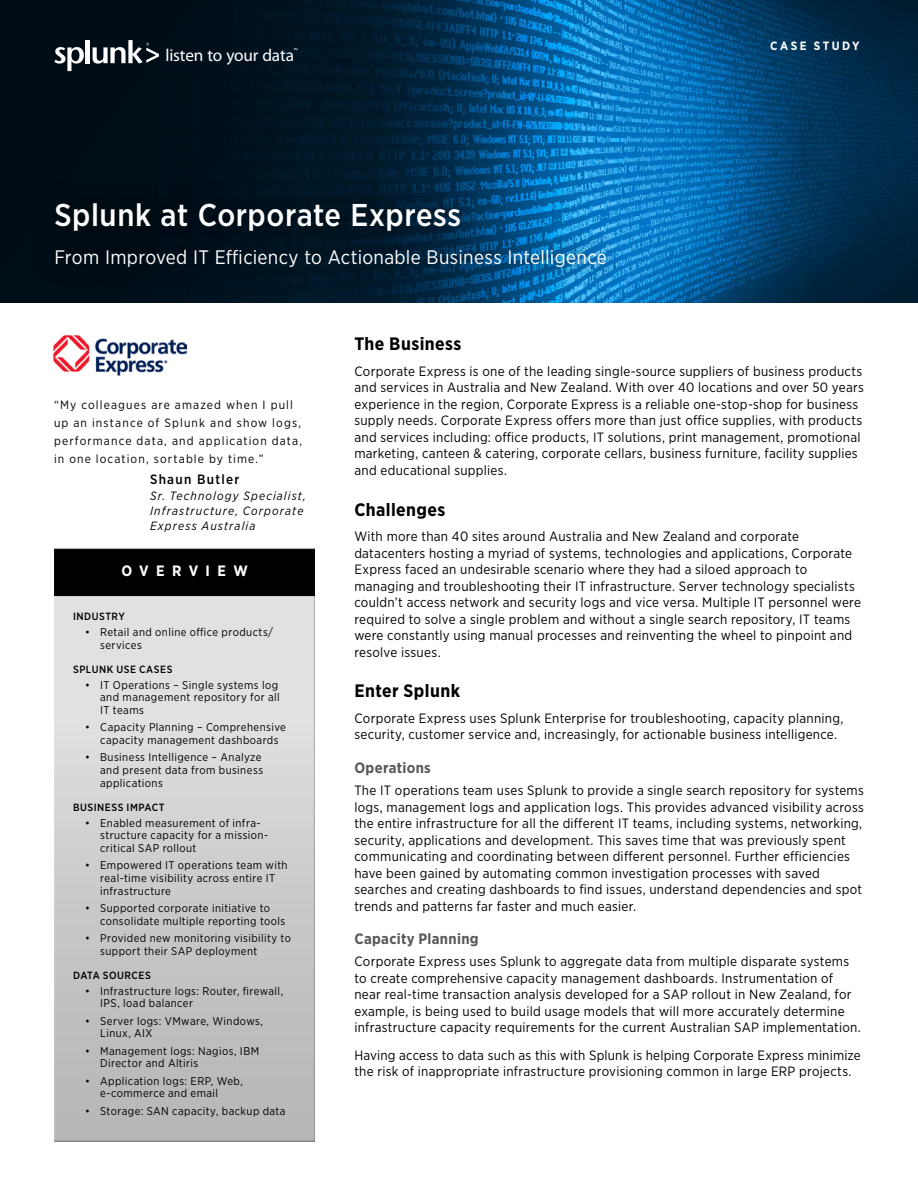
<style>
.page{position:relative;width:918px;height:1188px;background:#fff}
.page>*{position:absolute;margin:0;border:0;box-sizing:border-box;transform-origin:0 0}
.t1{font:500 31.5px "Gotham Narrow";letter-spacing:.02em;color:#fff}
.t2{font:19.5px "Gotham Narrow";letter-spacing:.015em;color:#fff}
.Body_Heading{font:700 18px "Gotham Narrow";letter-spacing:.025em;color:#000}
.t3{font:17.25px "Myriad Pro";letter-spacing:-.01em;color:#fff}
.Body_Heading_2{font:700 15px "Gotham Narrow";letter-spacing:.02em;color:#58595b}
.Highlights_Box_-_Hea{font:700 15px "Gotham Narrow";letter-spacing:.49em;color:#fff}
.Body_Copy{font:13.5px/16.5px "Gotham Narrow";letter-spacing:.02em;color:#000}
.small_quote_attribut{font:500 13.5px "Gotham Narrow";letter-spacing:.095em;color:#000}
.Pull_Quote_-_Quote{font:12px/18px "Gotham Narrow";letter-spacing:.095em;color:#000}
.small_quote_attribut-2{font:italic 12px/15px "Gotham Narrow";letter-spacing:.095em;color:#000}
.t4{font:700 12px "Gotham Narrow";letter-spacing:.205em;color:#fff}
.t5{font:11.25px/12.8px "Gotham Narrow";letter-spacing:.035em;color:#000}
.Highlights_Box_-_INB{font:500 10.5px "Gotham Narrow";letter-spacing:.045em;color:#000}
</style>
<div class="page">
<img style="left:0;top:0;width:918px;height:303px">
<svg style="left:33px;top:226px;width:595px;height:63px;background:#043758"></svg>
<svg style="left:33px;top:180px;width:450px;height:73px;background:#001423"></svg>
<svg style="left:54px;top:47px;width:30px;height:24px"></svg>
<hr style="left:86px;top:40px;width:4px;height:23px;background:#fff">
<svg style="left:93px;top:40px;width:66px;height:24px"></svg>
<img style="left:52px;top:335px;width:134px;height:41px">
<div style="left:53px;top:588px;width:263px;height:554px;background:#000;opacity:.75"></div>
<div style="left:53px;top:548px;width:263px;height:49px;background:#000"></div>
<p class="t3" style="left:165px;top:44px;width:130px">listen to your data</p>
<h1 class="t1" style="left:54px;top:195px;width:408px">Splunk at Corporate Express</h1>
<h2 class="t2" style="left:54px;top:245px;width:554px">From Improved IT Efficiency to Actionable Business Intelligence</h2>
<p class="t4" style="left:770px;top:39px;width:91px">CASE STUDY</p>
<p class="Pull_Quote_-_Quote" style="left:54px;top:395px;width:250px">“My colleagues are amazed when I pull up an instance of Splunk and show logs, performance data, and application data, in one location, sortable by time.”</p>
<p class="small_quote_attribut" style="left:150px;top:470px;width:91px">Shaun Butler</p>
<p class="small_quote_attribut-2" style="left:150px;top:488px;width:158px">Sr. Technology Specialist,<br>Infrastructure, Corporate<br>Express Australia</p>
<p class="Highlights_Box_-_Hea" style="left:121px;top:561px;width:128px">OVERVIEW</p>
<p class="Highlights_Box_-_INB" style="left:73px;top:610px;width:53px">INDUSTRY</p>
<p class="t5" style="left:100px;top:626px;width:175px;text-indent:-15px">• Retail and online office products/ services</p>
<p class="Highlights_Box_-_INB" style="left:73px;top:663px;width:101px">SPLUNK USE CASES</p>
<p class="t5" style="left:100px;top:678px;width:181px;text-indent:-15px">• IT Operations – Single systems log and management repository for all<br>IT teams</p>
<p class="t5" style="left:100px;top:721px;width:187px;text-indent:-15px">• Capacity Planning – Comprehensive capacity management dashboards</p>
<p class="t5" style="left:100px;top:751px;width:164px;text-indent:-15px">• Business Intelligence – Analyze and present data from business applications</p>
<p class="Highlights_Box_-_INB" style="left:73px;top:801px;width:93px">BUSINESS IMPACT</p>
<p class="t5" style="left:100px;top:816px;width:169px;text-indent:-15px">• Enabled measurement of infra&shy;structure capacity for a mission&shy;critical SAP rollout</p>
<p class="t5" style="left:100px;top:859px;width:189px;text-indent:-15px">• Empowered IT operations team with real-time visibility across entire IT infrastructure</p>
<p class="t5" style="left:100px;top:902px;width:187px;text-indent:-15px">• Supported corporate initiative to consolidate multiple reporting tools</p>
<p class="t5" style="left:100px;top:932px;width:192px;text-indent:-15px">• Provided new monitoring visibility to support their SAP deployment</p>
<p class="Highlights_Box_-_INB" style="left:73px;top:969px;width:79px">DATA SOURCES</p>
<p class="t5" style="left:100px;top:984px;width:184px;text-indent:-15px">• Infrastructure logs: Router, firewall,<br>IPS, load balancer</p>
<p class="t5" style="left:100px;top:1014px;width:164px;text-indent:-15px">• Server logs: VMware, Windows,<br>Linux, AIX</p>
<p class="t5" style="left:100px;top:1044px;width:161px;text-indent:-15px">• Management logs: Nagios, IBM<br>Director and Altiris</p>
<p class="t5" style="left:100px;top:1074px;width:144px;text-indent:-15px">• Application logs: ERP, Web, e-commerce and email</p>
<p class="t5" style="left:85px;top:1104px;width:202px">• Storage: SAN capacity, backup data</p>
<p class="Body_Heading" style="left:354px;top:333px;width:109px">The Business</p>
<p class="Body_Copy" style="left:354px;top:362px;width:511px">Corporate Express is one of the leading single-source suppliers of business products and services in Australia and New Zealand. With over 40 locations and over 50 years experience in the region, Corporate Express is a reliable one-stop-shop for business supply needs. Corporate Express offers more than just office supplies, with products and services including: office products, IT solutions, print management, promotional marketing, canteen &amp; catering, corporate cellars, business furniture, facility supplies and educational supplies.</p>
<p class="Body_Heading" style="left:354px;top:498px;width:93px">Challenges</p>
<p class="Body_Copy" style="left:354px;top:528px;width:508px">With more than 40 sites around Australia and New Zealand and corporate datacenters hosting a myriad of systems, technologies and applications, Corporate Express faced an undesirable scenario where they had a siloed approach to managing and troubleshooting their IT infrastructure. Server technology specialists couldn’t access network and security logs and vice versa. Multiple IT personnel were required to solve a single problem and without a single search repository, IT teams were constantly using manual processes and reinventing the wheel to pinpoint and resolve issues.</p>
<p class="Body_Heading" style="left:354px;top:680px;width:107px">Enter Splunk</p>
<p class="Body_Copy" style="left:354px;top:710px;width:491px">Corporate Express uses Splunk Enterprise for troubleshooting, capacity planning, security, customer service and, increasingly, for actionable business intelligence.</p>
<p class="Body_Heading_2" style="left:354px;top:758px;width:78px">Operations</p>
<p class="Body_Copy" style="left:354px;top:782px;width:511px">The IT operations team uses Splunk to provide a single search repository for systems logs, management logs and application logs. This provides advanced visibility across the entire infrastructure for all the different IT teams, including systems, networking, security, applications and development. This saves time that was previously spent communicating and coordinating between different personnel. Further efficiencies have been gained by automating common investigation processes with saved searches and creating dashboards to find issues, understand dependencies and spot trends and patterns far faster and much easier.</p>
<p class="Body_Heading_2" style="left:354px;top:930px;width:126px">Capacity Planning</p>
<p class="Body_Copy" style="left:354px;top:953px;width:508px">Corporate Express uses Splunk to aggregate data from multiple disparate systems to create comprehensive capacity management dashboards. Instrumentation of near real-time transaction analysis developed for a SAP rollout in New Zealand, for example, is being used to build usage models that will more accurately determine infrastructure capacity requirements for the current Australian SAP implementation.</p>
<p class="Body_Copy" style="left:354px;top:1046px;width:508px">Having access to data such as this with Splunk is helping Corporate Express minimize the risk of inappropriate infrastructure provisioning common in large ERP projects.</p>
</div>
